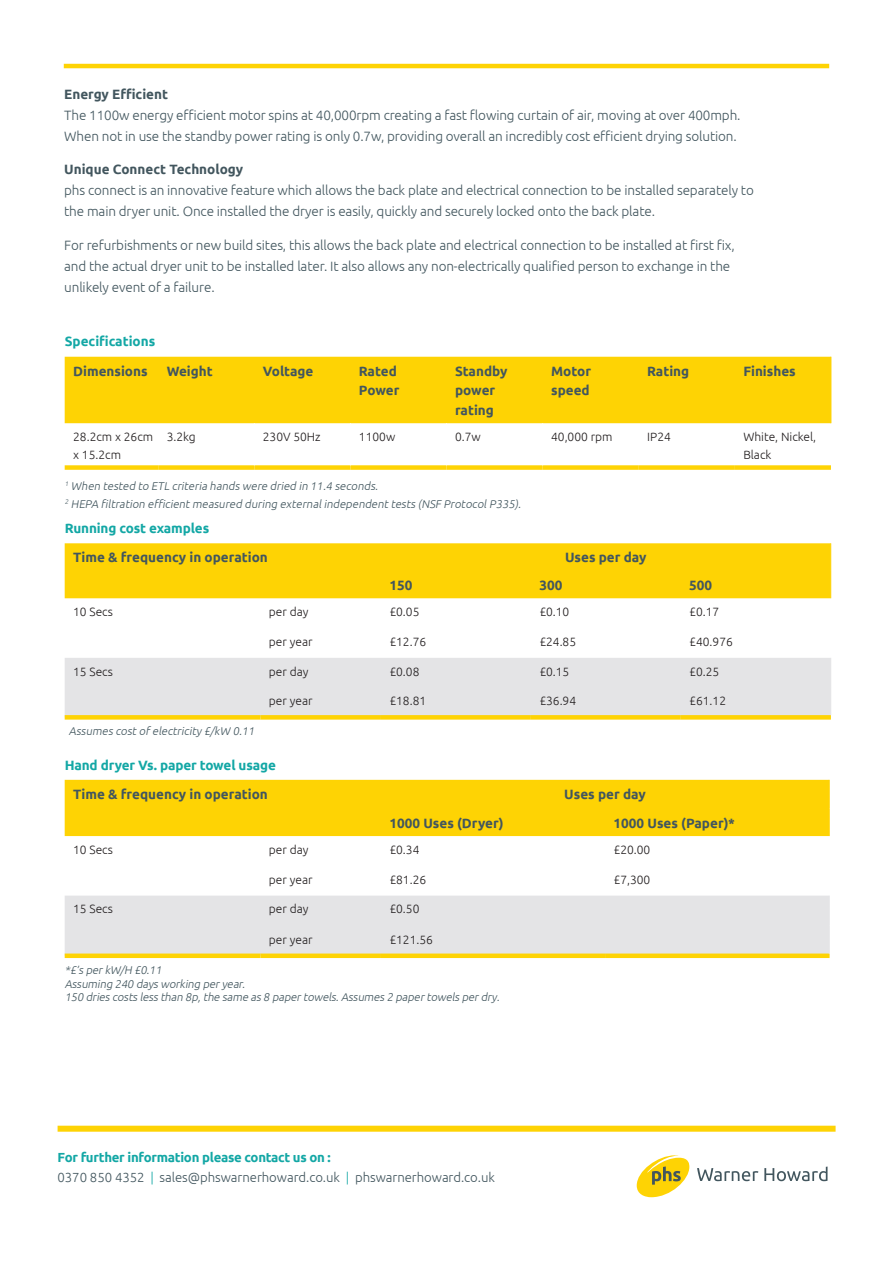
<style>
.page{position:relative;width:893px;height:1263px;background:#fff}
.page>*{position:absolute;margin:0;border:0;box-sizing:border-box;transform-origin:0 0}
.Main_Copy{font:300 13.5px/21px "Ubuntu";letter-spacing:-.01em;color:#42565e}
.Main_Copy-2{font:700 13.5px/19.5px "Ubuntu";color:#42565e}
.Main_Copy-3{font:700 13.5px "Ubuntu";letter-spacing:-.01em;color:#13a7a5}
.phone-emailaddress-w{font:300 13.2px "Ubuntu";letter-spacing:-.005em;color:#42565e}
.t1{font:700 13.2px "Ubuntu";letter-spacing:-.02em;color:#13a7a5}
.t2{font:300 12px/18px "Ubuntu";color:#231f20}
.Main_Copy-4{font:italic 300 11.25px "Ubuntu";color:#42565e}
.s1{color:#13a7a5}
</style>
<div class="page">
<hr style="left:64px;top:64px;width:765px;height:4px;background:#fed304">
<div style="left:65px;top:357px;width:766px;height:66px;background:#fed304"></div>
<div style="left:65px;top:465px;width:93px;height:5px;background:#fed304"></div>
<div style="left:158px;top:465px;width:96px;height:5px;background:#fed304"></div>
<div style="left:254px;top:465px;width:96px;height:5px;background:#fed304"></div>
<div style="left:350px;top:465px;width:97px;height:5px;background:#fed304"></div>
<div style="left:447px;top:465px;width:96px;height:5px;background:#fed304"></div>
<div style="left:543px;top:465px;width:96px;height:5px;background:#fed304"></div>
<div style="left:639px;top:465px;width:96px;height:5px;background:#fed304"></div>
<div style="left:735px;top:465px;width:96px;height:5px;background:#fed304"></div>
<hr style="left:831px;top:357px;width:1px;height:66px;background:#fed304">
<div style="left:65px;top:658px;width:765px;height:57px;background:#e4e4e6"></div>
<div style="left:260px;top:715px;width:121px;height:5px;background:#fed304"></div>
<div style="left:381px;top:715px;width:150px;height:5px;background:#fed304"></div>
<div style="left:531px;top:715px;width:150px;height:5px;background:#fed304"></div>
<div style="left:681px;top:715px;width:150px;height:5px;background:#fed304"></div>
<div style="left:65px;top:715px;width:195px;height:5px;background:#fed304"></div>
<div style="left:65px;top:543px;width:766px;height:55px;background:#fed304"></div>
<hr style="left:830px;top:658px;width:1px;height:30px;background:#e4e4e6">
<svg style="left:830px;top:688px;width:1px;height:27px"></svg>
<div style="left:65px;top:895px;width:764px;height:58px;background:#e4e4e6"></div>
<div style="left:260px;top:953px;width:121px;height:5px;background:#fed304"></div>
<div style="left:381px;top:953px;width:224px;height:5px;background:#fed304"></div>
<div style="left:605px;top:953px;width:225px;height:5px;background:#fed304"></div>
<div style="left:65px;top:953px;width:195px;height:5px;background:#fed304"></div>
<div style="left:65px;top:780px;width:765px;height:56px;background:#fed304"></div>
<hr style="left:829px;top:895px;width:1px;height:31px;background:#e4e4e6">
<svg style="left:829px;top:926px;width:1px;height:27px"></svg>
<div style="left:58px;top:1126px;width:778px;height:6px;background:#fed304"></div>
<svg style="left:637px;top:1155px;width:52px;height:42px"></svg>
<svg style="left:697px;top:1168px;width:61px;height:13px"></svg>
<svg style="left:764px;top:1166px;width:63px;height:15px"></svg>
<p class="Main_Copy-2" style="left:64px;top:84px;width:105px">Energy Efficient</p>
<p class="Main_Copy" style="left:64px;top:104px;width:678px">The 1100w energy efficient motor spins at 40,000rpm creating a fast flowing curtain of air, moving at over 400mph.<br>When not in use the standby power rating is only 0.7w, providing overall an incredibly cost efficient drying solution.</p>
<p class="Main_Copy-2" style="left:64px;top:160px;width:180px">Unique Connect Technology</p>
<p class="Main_Copy" style="left:64px;top:180px;width:691px">phs connect is an innovative feature which allows the back plate and electrical connection to be installed separately to the main dryer unit. Once installed the dryer is easily, quickly and securely locked onto the back plate.</p>
<p class="Main_Copy" style="left:64px;top:234px;width:672px">For refurbishments or new build sites, this allows the back plate and electrical connection to be installed at first fix, and the actual dryer unit to be installed later. It also allows any non-electrically qualified person to exchange in the unlikely event of a failure.</p>
<p class="Main_Copy-3" style="left:65px;top:333px;width:92px">Specifications</p>
<p class="Main_Copy-2" style="left:73px;top:361px;width:76px">Dimensions</p>
<p class="Main_Copy-2" style="left:167px;top:361px;width:48px">Weight</p>
<p class="Main_Copy-2" style="left:263px;top:361px;width:52px">Voltage</p>
<p class="Main_Copy-2" style="left:359px;top:361px;width:42px">Rated<br>Power</p>
<p class="Main_Copy-2" style="left:455px;top:361px;width:54px">Standby power rating</p>
<p class="Main_Copy-2" style="left:551px;top:361px;width:41px">Motor speed</p>
<p class="Main_Copy-2" style="left:647px;top:361px;width:43px">Rating</p>
<p class="Main_Copy-2" style="left:743px;top:361px;width:54px">Finishes</p>
<p class="t2" style="left:73px;top:427px;width:82px">28.2cm x 26cm x 15.2cm</p>
<p class="t2" style="left:167px;top:427px;width:31px">3.2kg</p>
<p class="t2" style="left:263px;top:427px;width:59px">230V 50Hz</p>
<p class="t2" style="left:359px;top:427px;width:38px">1100w</p>
<p class="t2" style="left:455px;top:427px;width:27px">0.7w</p>
<p class="t2" style="left:551px;top:427px;width:63px">40,000 rpm</p>
<p class="t2" style="left:647px;top:427px;width:25px">IP24</p>
<p class="t2" style="left:743px;top:427px;width:74px">White, Nickel,<br>Black</p>
<p class="Main_Copy-4" style="left:65px;top:479px;width:317px"><sup>1</sup> When tested to ETL criteria hands were dried in 11.4 seconds.</p>
<p class="Main_Copy-4" style="left:65px;top:497px;width:460px"><sup>2</sup> HEPA filtration efficient measured during externalindependent tests (NSF ProtocolP335).</p>
<p class="Main_Copy-3" style="left:65px;top:520px;width:146px">Running cost examples</p>
<p class="Main_Copy-2" style="left:73px;top:547px;width:196px">Time &amp; frequency in operation</p>
<p class="Main_Copy-2" style="left:565px;top:547px;width:83px">Uses per day</p>
<p class="Main_Copy-2" style="left:389px;top:575px;width:25px">150</p>
<p class="Main_Copy-2" style="left:539px;top:575px;width:25px">300</p>
<p class="Main_Copy-2" style="left:689px;top:575px;width:25px">500</p>
<p class="t2" style="left:73px;top:602px;width:41px">10 Secs</p>
<p class="t2" style="left:269px;top:602px;width:41px">per day</p>
<p class="t2" style="left:389px;top:602px;width:32px">£0.05</p>
<p class="t2" style="left:539px;top:602px;width:32px">£0.10</p>
<p class="t2" style="left:689px;top:602px;width:32px">£0.17</p>
<p class="t2" style="left:269px;top:632px;width:45px">per year</p>
<p class="t2" style="left:389px;top:632px;width:38px">£12.76</p>
<p class="t2" style="left:539px;top:632px;width:38px">£24.85</p>
<p class="t2" style="left:689px;top:632px;width:45px">£40.976</p>
<p class="t2" style="left:73px;top:662px;width:41px">15 Secs</p>
<p class="t2" style="left:269px;top:662px;width:41px">per day</p>
<p class="t2" style="left:389px;top:662px;width:32px">£0.08</p>
<p class="t2" style="left:539px;top:662px;width:32px">£0.15</p>
<p class="t2" style="left:689px;top:662px;width:32px">£0.25</p>
<p class="t2" style="left:269px;top:692px;width:45px">per year</p>
<p class="t2" style="left:389px;top:692px;width:38px">£18.81</p>
<p class="t2" style="left:539px;top:692px;width:38px">£36.94</p>
<p class="t2" style="left:689px;top:692px;width:38px">£61.12</p>
<p class="Main_Copy-4" style="left:69px;top:724px;width:190px">Assumes cost ofelectricity £/kW 0.11</p>
<p class="Main_Copy-3" style="left:65px;top:756px;width:213px">Hand dryer Vs. paper towel usage</p>
<p class="Main_Copy-2" style="left:73px;top:784px;width:196px">Time &amp; frequency in operation</p>
<p class="Main_Copy-2" style="left:564px;top:784px;width:83px">Uses per day</p>
<p class="Main_Copy-2" style="left:389px;top:813px;width:116px">1000 Uses (Dryer)</p>
<p class="Main_Copy-2" style="left:614px;top:813px;width:123px">1000 Uses (Paper)*</p>
<p class="t2" style="left:73px;top:840px;width:41px">10 Secs</p>
<p class="t2" style="left:269px;top:840px;width:41px">per day</p>
<p class="t2" style="left:389px;top:840px;width:32px">£0.34</p>
<p class="t2" style="left:614px;top:840px;width:38px">£20.00</p>
<p class="t2" style="left:269px;top:870px;width:45px">per year</p>
<p class="t2" style="left:389px;top:870px;width:38px">£81.26</p>
<p class="t2" style="left:614px;top:870px;width:38px">£7,300</p>
<p class="t2" style="left:73px;top:900px;width:41px">15 Secs</p>
<p class="t2" style="left:269px;top:900px;width:41px">per day</p>
<p class="t2" style="left:389px;top:900px;width:32px">£0.50</p>
<p class="t2" style="left:269px;top:930px;width:45px">per year</p>
<p class="t2" style="left:389px;top:930px;width:45px">£121.56</p>
<p class="Main_Copy-4" style="left:65px;top:963px;width:101px">*£’s perkW/H £0.11</p>
<p class="Main_Copy-4" style="left:65px;top:977px;width:184px">Assuming 240 days working peryear.</p>
<p class="Main_Copy-4" style="left:65px;top:990px;width:439px">150 dries costs less than 8p,the same as 8 papertowels.Assumes 2 papertowels perdry.</p>
<p class="t1" style="left:58px;top:1149px;width:275px">For further information please contact us on :</p>
<p class="phone-emailaddress-w" style="left:58px;top:1169px;width:439px">0370 850 4352 <span class="s1">|</span> sales@phswarnerhoward.co.uk <span class="s1">|</span> phswarnerhoward.co.uk</p>
</div>
